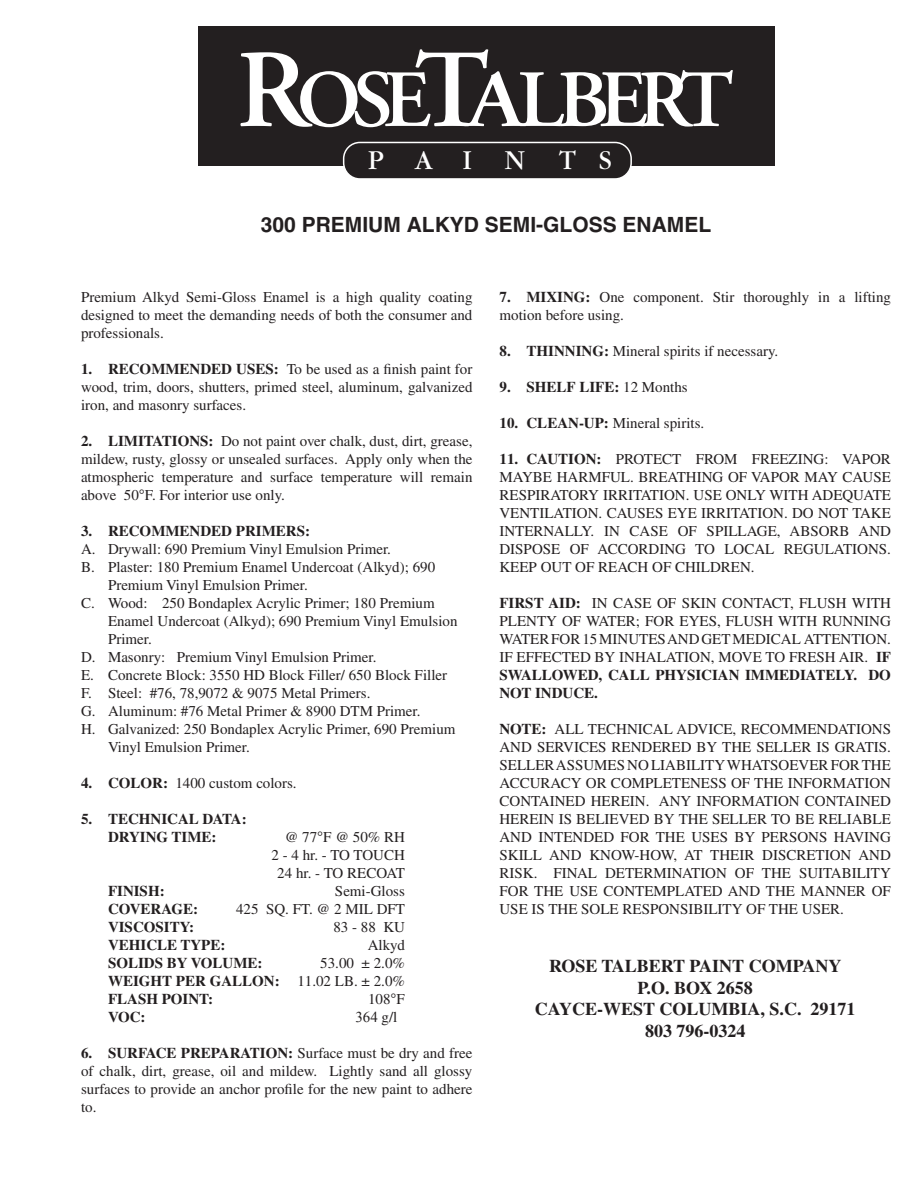
<style>
.page{position:relative;width:918px;height:1188px;background:#fff}
.page>*{position:absolute;margin:0;border:0;box-sizing:border-box;transform-origin:0 0}
.t1{font:600 81px "Adobe Garamond";letter-spacing:-.115em;color:#fff}
.t2{font:28.5px "Garamond";color:#fff}
.t3{font:700 21px "Helvetica";color:#231f20}
.t4{font:700 18px "Times";color:#231f20}
.t5{font:15px/18px "Times";color:#231f20;text-align:justify}
.t6{font:700 15px "Times";color:#231f20}
.t7{font:15px "Times New Roman";color:#231f20}
.s1{font-size:111px}
.s2{font-weight:700}
.s3{font-family:"Helvetica"}
.s4{font-weight:400}
.s5{font-family:"Times"}
</style>
<div class="page">
<div style="left:198px;top:27px;width:577px;height:139px;background:#231f20"></div>
<div style="left:344px;top:142px;width:287px;height:37px;background:#231f20;border-radius:16px"></div>
<div style="left:343px;top:142px;width:289px;height:38px;border:2px solid #fff;border-radius:16px"></div>
<h1 class="t1" style="left:237px;top:56px;width:499px"><span class="s1">R</span>OSE<span class="s1">T</span>ALBERT</h1>
<h2 class="t2" style="left:368px;top:146px;width:245px">P A I N T S</h2>
<p class="t3" style="left:261px;top:212px;width:452px">300 PREMIUM ALKYD SEMI-GLOSS ENAMEL</p>
<p class="t5" style="left:81px;top:288px;width:393px">Premium Alkyd Semi-Gloss Enamel is a high quality coating designed to meet the demanding needs of both the consumer and professionals.</p>
<p class="t5" style="left:81px;top:360px;width:393px"><span class="s2">1. RECOMMENDED USES:</span> To be used as a finish paint for wood, trim, doors, shutters, primed steel, aluminum, galvanized iron, and masonry surfaces.</p>
<p class="t5" style="left:81px;top:432px;width:393px"><span class="s2">2. LIMITATIONS:</span> Do not paint over chalk, dust, dirt, grease, mildew, rusty, glossy or unsealed surfaces. Apply only when the atmospheric temperature and surface temperature will remain above 50<span class="s3">°</span>F. For interior use only.</p>
<p class="t6" style="left:81px;top:522px;width:231px">3. RECOMMENDED PRIMERS:</p>
<p class="t5" style="left:81px;top:540px;width:311px">A. Drywall: 690 Premium Vinyl Emulsion Primer.</p>
<p class="t5" style="left:81px;top:558px;width:356px">B. Plaster: 180 Premium Enamel Undercoat (Alkyd); 690</p>
<p class="t5" style="left:108px;top:576px;width:201px">Premium Vinyl Emulsion Primer.</p>
<p class="t5" style="left:81px;top:594px;width:355px">C. Wood: 250 Bondaplex Acrylic Primer; 180 Premium</p>
<p class="t5" style="left:108px;top:612px;width:351px">Enamel Undercoat (Alkyd); 690 Premium Vinyl Emulsion</p>
<p class="t5" style="left:108px;top:630px;width:45px">Primer.</p>
<p class="t5" style="left:81px;top:648px;width:297px">D. Masonry: Premium Vinyl Emulsion Primer.</p>
<p class="t5" style="left:81px;top:666px;width:368px">E. Concrete Block: 3550 HD Block Filler/ 650 Block Filler</p>
<p class="t5" style="left:81px;top:684px;width:291px">F. Steel: #76, 78,9072 &amp; 9075 Metal Primers.</p>
<p class="t5" style="left:81px;top:702px;width:341px">G. Aluminum: #76 Metal Primer &amp; 8900 DTM Primer.</p>
<p class="t5" style="left:81px;top:720px;width:376px">H. Galvanized: 250 Bondaplex Acrylic Primer, 690 Premium</p>
<p class="t5" style="left:108px;top:738px;width:143px">Vinyl Emulsion Primer.</p>
<p class="t5" style="left:81px;top:774px;width:217px"><span class="s2">4. COLOR:</span> 1400 custom colors.</p>
<p class="t6" style="left:81px;top:810px;width:167px">5. TECHNICAL DATA:</p>
<p class="t6" style="left:108px;top:828px;width:110px">DRYING TIME:</p>
<p class="t5" style="left:285px;top:828px;width:122px">@ 77<span class="s3">°</span>F @ 50% RH</p>
<p class="t5" style="left:272px;top:846px;width:135px">2 - 4 hr. - TO TOUCH</p>
<p class="t5" style="left:277px;top:864px;width:129px">24 hr. - TO RECOAT</p>
<p class="t6" style="left:108px;top:882px;width:58px">FINISH:</p>
<p class="t5" style="left:335px;top:882px;width:72px">Semi-Gloss</p>
<p class="t6" style="left:108px;top:900px;width:92px">COVERAGE:</p>
<p class="t5" style="left:236px;top:900px;width:170px">425 SQ. FT. @ 2 MIL DFT</p>
<p class="t6" style="left:108px;top:918px;width:88px">VISCOSITY:</p>
<p class="t5" style="left:333px;top:918px;width:73px">83 - 88 KU</p>
<p class="t6" style="left:108px;top:936px;width:119px">VEHICLE TYPE:</p>
<p class="t5" style="left:368px;top:936px;width:39px">Alkyd</p>
<p class="t6" style="left:108px;top:954px;width:156px">SOLIDS BY VOLUME:</p>
<p class="t5" style="left:320px;top:954px;width:86px">53.00 ± 2.0%</p>
<p class="t6" style="left:108px;top:972px;width:298px">WEIGHT PER GALLON: <span class="s4">11.02 LB. ± 2.0%</span></p>
<p class="t6" style="left:108px;top:990px;width:107px">FLASH POINT:</p>
<p class="t5" style="left:368px;top:990px;width:38px">108<span class="s3">°</span>F</p>
<p class="t6" style="left:108px;top:1008px;width:39px">VOC:</p>
<p class="t7" style="left:355px;top:1007px;width:44px">364 <span class="s5">g/l</span></p>
<p class="t5" style="left:81px;top:1044px;width:393px"><span class="s2">6. SURFACE PREPARATION:</span> Surface must be dry and free of chalk, dirt, grease, oil and mildew. Lightly sand all glossy surfaces to provide an anchor profile for the new paint to adhere to.</p>
<p class="t5" style="left:499px;top:288px;width:393px"><span class="s2">7. MIXING:</span> One component. Stir thoroughly in a lifting motion before using.</p>
<p class="t5" style="left:500px;top:342px;width:280px"><span class="s2">8. THINNING:</span> Mineral spirits if necessary.</p>
<p class="t6" style="left:500px;top:378px;width:190px">9. SHELF LIFE: <span class="s4">12 Months</span></p>
<p class="t5" style="left:500px;top:414px;width:206px"><span class="s2">10. CLEAN-UP:</span> Mineral spirits.</p>
<p class="t5" style="left:500px;top:450px;width:393px"><span class="s2">11. CAUTION:</span> PROTECT FROM FREEZING: VAPOR MAYBE HARMFUL. BREATHING OF VAPOR MAY CAUSE RESPIRATORY IRRITATION. USE ONLY WITH ADEQUATE VENTILATION. CAUSES EYE IRRITATION. DO NOT TAKE INTERNALLY. IN CASE OF SPILLAGE, ABSORB AND DISPOSE OF ACCORDING TO LOCAL REGULATIONS.<br>KEEP OUT OF REACH OF CHILDREN.</p>
<p class="t5" style="left:500px;top:594px;width:393px"><span class="s2">FIRST AID:</span> IN CASE OF SKIN CONTACT, FLUSH WITH PLENTY OF WATER; FOR EYES, FLUSH WITH RUNNING WATER FOR 15 MINUTES AND GET MEDICAL ATTENTION.<br>IF EFFECTED BY INHALATION, MOVE TO FRESH AIR. <span class="s2">IF SWALLOWED, CALL PHYSICIAN IMMEDIATELY. DO NOT INDUCE.</span></p>
<p class="t5" style="left:500px;top:720px;width:393px"><span class="s2">NOTE:</span> ALL TECHNICAL ADVICE, RECOMMENDATIONS AND SERVICES RENDERED BY THE SELLER IS GRATIS.<br>SELLER ASSUMES NO LIABILITY WHATSOEVER FOR THE ACCURACY OR COMPLETENESS OF THE INFORMATION CONTAINED HEREIN. ANY INFORMATION CONTAINED HEREIN IS BELIEVED BY THE SELLER TO BE RELIABLE AND INTENDED FOR THE USES BY PERSONS HAVING SKILL AND KNOW-HOW, AT THEIR DISCRETION AND RISK. FINAL DETERMINATION OF THE SUITABILITY FOR THE USE CONTEMPLATED AND THE MANNER OF USE IS THE SOLE RESPONSIBILITY OF THE USER.</p>
<p class="t4" style="left:549px;top:955px;width:294px">ROSE TALBERT PAINT COMPANY</p>
<p class="t4" style="left:638px;top:977px;width:117px">P.O. BOX 2658</p>
<p class="t4" style="left:535px;top:998px;width:322px">CAYCE-WEST COLUMBIA, S.C. 29171</p>
<p class="t4" style="left:645px;top:1020px;width:102px">803 796-0324</p>
</div>
